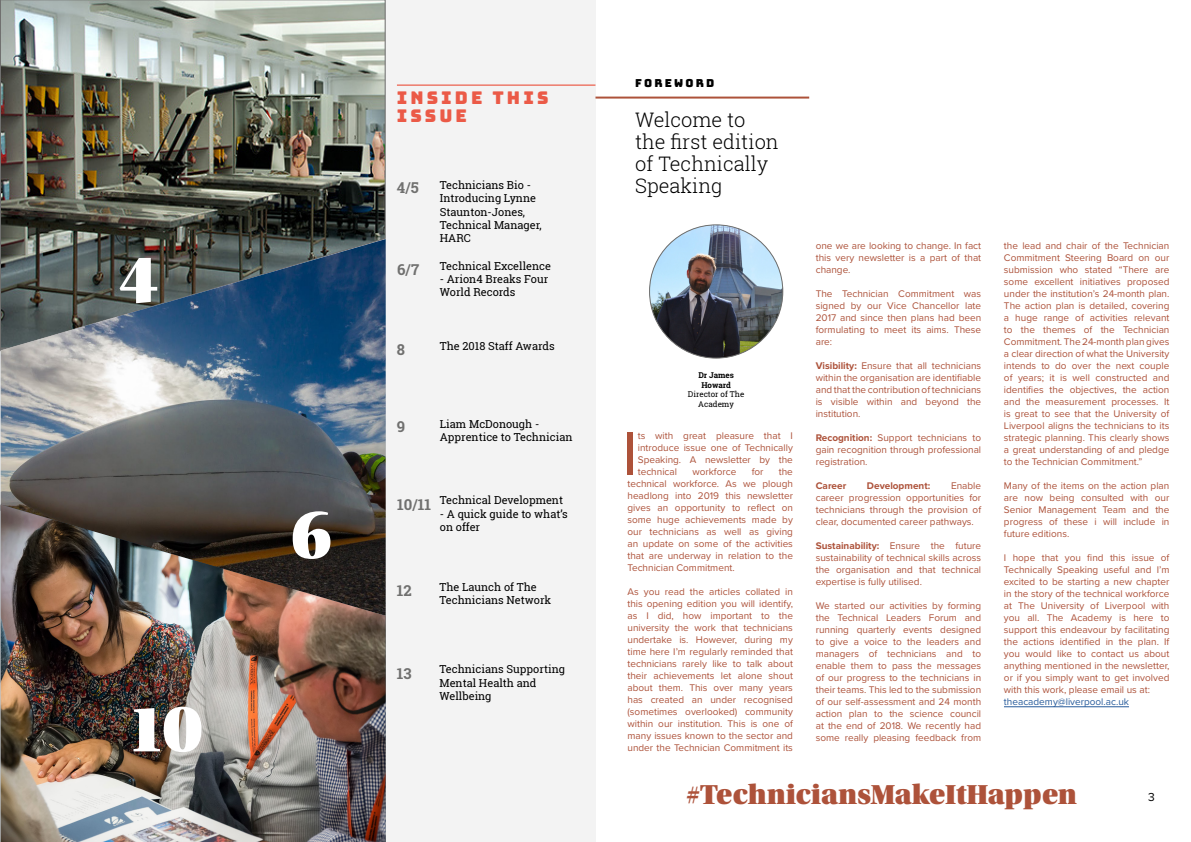
<style>
.page{position:relative;width:1191px;height:842px;background:#fff}
.page>*{position:absolute;margin:0;border:0;box-sizing:border-box;transform-origin:0 0}
.t1{font:69.3px "Utopia Std Black Headline";color:#fff}
.t2{font:64px "Proxima Nova";color:#ad523a}
.t3{font:29px "Utopia Std Black Headline";color:#ad523a}
.t4{font:300 20px/22px "Roboto Slab";color:#000}
.t5{font:17.5px/17.5px "Bungee";letter-spacing:.175em;color:#eb5a47}
.t6{font:700 15px "Roboto Slab";color:#70706f}
.t7{font:12px "Proxima Nova";color:#000}
.t8{font:11px/13.2px "Roboto Slab";color:#000}
.t9{font:11px "Bungee";letter-spacing:.2em;color:#000}
.t10{font:10px/12px "Proxima Nova";color:#ad523a;text-align:justify}
.t11{font:10px "Proxima Nova";color:#275b9b}
.t12{font:700 10px "Proxima Nova";color:#ad523a}
.t13{font:8px/9.6px "Roboto Slab";color:#000;text-align:center}
.t14{font:700 8px/9.6px "Roboto Slab";color:#000;text-align:center}
.s1{font-weight:700}
</style>
<div class="page">
<div style="left:106px;top:0;width:489px;height:842px;background:#f3f3f3"></div>
<img style="left:649px;top:225px;width:134px;height:133px;border-radius:67px">
<img style="left:0;top:0;width:386px;height:352px">
<img style="left:1px;top:239px;width:385px;height:266px">
<img style="left:1px;top:505px;width:385px;height:337px">
<hr style="left:595px;top:97px;width:214px;height:2px;background:#ad523a">
<hr style="left:397px;top:85px;width:198px;height:1px;background:#eb5a47">
<hr style="left:1004px;top:706px;width:125px;height:1px;background:#275b9b">
<h1 class="t1" style="left:118px;top:242px;width:42px">4</h1>
<h1 class="t1" style="left:126px;top:693px;width:78px">10</h1>
<h1 class="t1" style="left:291px;top:499px;width:42px">6</h1>
<h3 class="t5" style="left:397px;top:90px;width:153px">INSIDE THIS<br>ISSUE</h3>
<h3 class="t6" style="left:397px;top:178px;width:23px">4/5</h3>
<p class="t8" style="left:440px;top:179px;width:103px">Technicians Bio -<br>Introducing Lynne<br>Staunton-Jones,<br>Technical Manager,<br>HARC</p>
<h3 class="t6" style="left:397px;top:260px;width:23px">6/7</h3>
<p class="t8" style="left:440px;top:259px;width:113px">Technical Excellence</p>
<p class="t8" style="left:440px;top:272px;width:110px">- Arion4 Breaks Four<br>World Records</p>
<h3 class="t6" style="left:397px;top:339px;width:10px">8</h3>
<p class="t8" style="left:440px;top:340px;width:116px">The 2018 Staff Awards</p>
<h3 class="t6" style="left:397px;top:416px;width:10px">9</h3>
<p class="t8" style="left:440px;top:417px;width:134px">Liam McDonough -<br>Apprentice to Technician</p>
<h3 class="t6" style="left:397px;top:494px;width:35px">10/11</h3>
<p class="t8" style="left:440px;top:494px;width:125px">Technical Development</p>
<p class="t8" style="left:440px;top:507px;width:129px">- A quick guide to what’s on offer</p>
<h3 class="t6" style="left:397px;top:580px;width:16px">12</h3>
<p class="t8" style="left:439px;top:580px;width:113px">The Launch of The<br>Technicians Network</p>
<h3 class="t6" style="left:397px;top:663px;width:16px">13</h3>
<p class="t8" style="left:439px;top:663px;width:127px">Technicians Supporting<br>Mental Health and<br>Wellbeing</p>
<p class="t9" style="left:635px;top:77px;width:81px">FOREWORD</p>
<h3 class="t4" style="left:635px;top:108px;width:145px">Welcome to the first edition of Technically<br>Speaking</h3>
<p class="t14" style="left:698px;top:370px;width:37px">Dr James<br>Howard</p>
<p class="t13" style="left:688px;top:390px;width:58px">Director of The<br>Academy</p>
<h2 class="t2" style="left:622px;top:406px;width:17px">I</h2>
<p class="t10" style="left:638px;top:429px;width:157px">ts with great pleasure that I introduce issue one of Technically Speaking. A newsletter by the technical</p>
<p class="t10" style="left:692px;top:465px;width:45px">workforce</p>
<p class="t10" style="left:751px;top:465px;width:13px">for</p>
<p class="t10" style="left:627px;top:465px;width:167px;text-indent:151px">the technical workforce. As we plough headlong into 2019 this newsletter gives an opportunity to reflect on some huge achievements made by our technicians as well as giving an update on some of the activities that are underway in relation to the Technician Commitment.</p>
<p class="t10" style="left:627px;top:585px;width:167px">As you read the articles collated in this opening edition you will identify, as I did, how important to the university the work that technicians undertake is. However, during my time here I’m regularly reminded that technicians rarely like to talk about their achievements let alone shout about them. This over many years has created an under recognised (sometimes overlooked) community within our institution. This is one of many issues known to the sector and under the Technician Commitment its</p>
<p class="t10" style="left:815px;top:239px;width:167px">one we are looking to change. In fact this very newsletter is a part of that change.</p>
<p class="t10" style="left:815px;top:287px;width:167px">The Technician Commitment was signed by our Vice Chancellor late 2017 and since then plans had been formulating to meet its aims. These are:</p>
<p class="t10" style="left:815px;top:359px;width:167px"><span class="s1">Visibility:</span> Ensure that all technicians within the organisation are identifiable and that the contribution of technicians is visible within and beyond the institution.</p>
<p class="t10" style="left:815px;top:431px;width:167px"><span class="s1">Recognition:</span> Support technicians to gain recognition through professional registration.</p>
<p class="t12" style="left:815px;top:478px;width:32px">Career</p>
<p class="t12" style="left:867px;top:478px;width:65px">Development:</p>
<p class="t10" style="left:815px;top:479px;width:167px;text-indent:135px">Enable career progression opportunities for technicians through the provision of clear, documented career pathways.</p>
<p class="t10" style="left:815px;top:539px;width:167px"><span class="s1">Sustainability:</span> Ensure the future sustainability of technical skills across the organisation and that technical expertise is fully utilised.</p>
<p class="t10" style="left:815px;top:599px;width:167px">We started our activities by forming the Technical Leaders Forum and running quarterly events designed to give a voice to the leaders and managers of technicians and to enable them to pass the messages of our progress to the technicians in their teams. This led to the submission of our self-assessment and 24 month action plan to the science council at the end of 2018. We recently had some really pleasing feedback from</p>
<p class="t10" style="left:1004px;top:239px;width:167px">the lead and chair of the Technician Commitment Steering Board on our submission who stated “There are some excellent initiatives proposed under the institution’s 24-month plan.<br>The action plan is detailed, covering a huge range of activities relevant to the themes of the Technician Commitment. The 24-month plan gives a clear direction of what the University intends to do over the next couple of years; it is well constructed and identifies the objectives, the action and the measurement processes. It is great to see that the University of Liverpool aligns the technicians to its strategic planning. This clearly shows a great understanding of and pledge to the Technician Commitment.”</p>
<p class="t10" style="left:1004px;top:479px;width:167px">Many of the items on the action plan are now being consulted with our Senior Management Team and the progress of these i will include in future editions.</p>
<p class="t10" style="left:1004px;top:551px;width:167px">I hope that you find this issue of Technically Speaking useful and I’m excited to be starting a new chapter in the story of the technical workforce at The University of Liverpool with you all. The Academy is here to support this endeavour by facilitating the actions identified in the plan. If you would like to contact us about anything mentioned in the newsletter, or if you simply want to get involved with this work, please email us at:</p>
<p class="t11" style="left:1004px;top:694px;width:126px">theacademy@liverpool.ac.uk</p>
<h3 class="t3" style="left:686px;top:780px;width:392px">#TechniciansMakeItHappen</h3>
<p class="t7" style="left:1148px;top:788px;width:8px">3</p>
</div>
